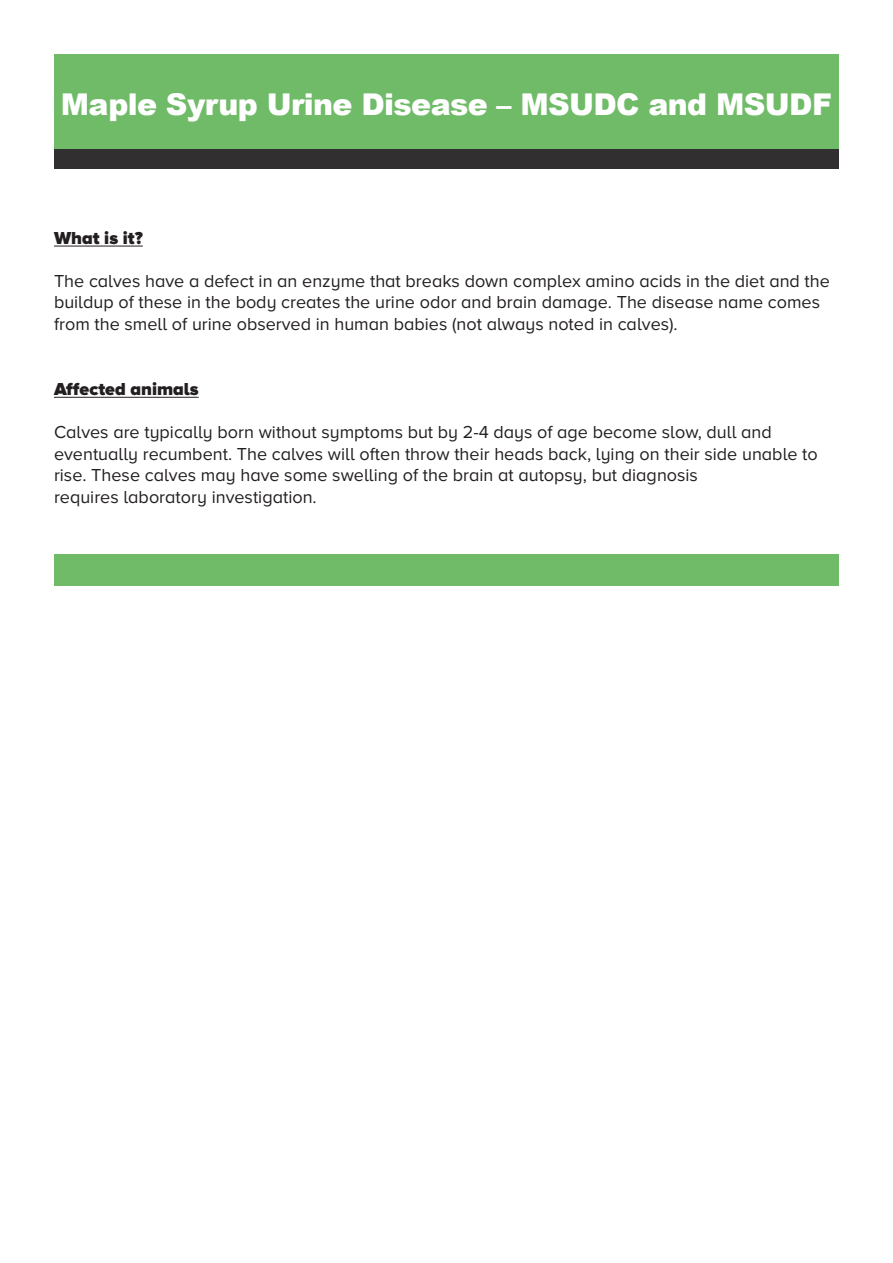
<style>
.page{position:relative;width:893px;height:1263px;background:#fff}
.page>*{position:absolute;margin:0;border:0;box-sizing:border-box;transform-origin:0 0}
.t1{font:900 30px "Arial";letter-spacing:-.02em;color:#fff}
.t2{font:18px/21.6px "Proxima Nova A";color:#231f20}
.t3{font:900 18px "Proxima Nova A";color:#231f20}
</style>
<div class="page">
<div style="left:54px;top:54px;width:785px;height:95px;background:#70bb68"></div>
<div style="left:54px;top:149px;width:785px;height:20px;background:#312f30"></div>
<div style="left:54px;top:554px;width:785px;height:32px;background:#70bb68"></div>
<hr style="left:54px;top:246px;width:89px;height:1px;background:#231f20">
<hr style="left:54px;top:397px;width:145px;height:1px;background:#231f20">
<p class="t1" style="left:61px;top:83px;width:773px">Maple Syrup Urine Disease – MSUDC and MSUDF</p>
<p class="t3" style="left:54px;top:227px;width:90px">What is it?</p>
<p class="t2" style="left:54px;top:270px;width:777px">The calves have a defect in an enzyme that breaks down complex amino acids in the diet and the buildup of these in the body creates the urine odor and brain damage. The disease name comes from the smell of urine observed in human babies (not always noted in calves).</p>
<p class="t3" style="left:54px;top:378px;width:146px">Affected animals</p>
<p class="t2" style="left:54px;top:421px;width:765px">Calves are typically born without symptoms but by 2-4 days of age become slow, dull and eventually recumbent. The calves will often throw their heads back, lying on their side unable to rise. These calves may have some swelling of the brain at autopsy, but diagnosis</p>
<p class="t2" style="left:54px;top:486px;width:264px">requires laboratory investigation.</p>
</div>
